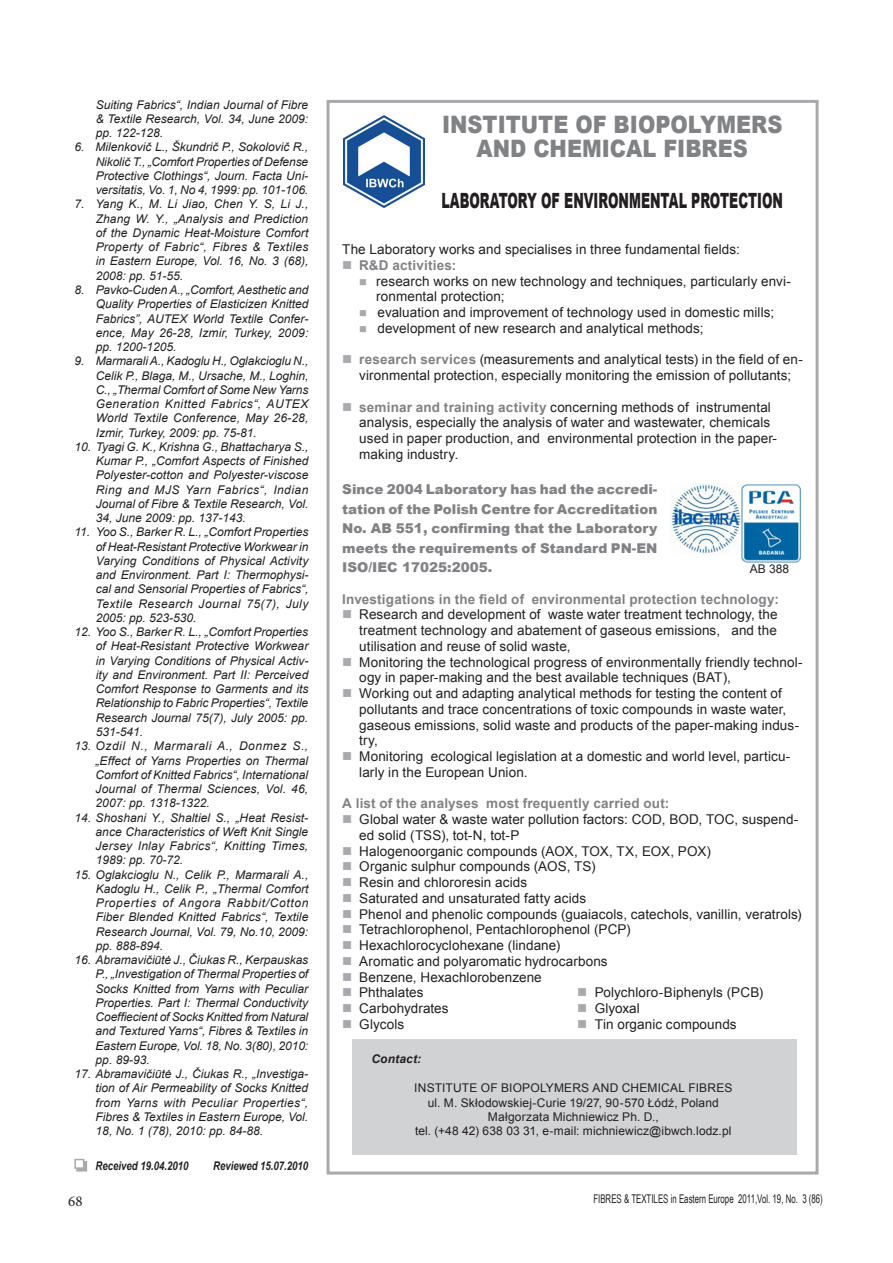
<style>
.page{position:relative;width:893px;height:1263px;background:#fff}
.page>*{position:absolute;margin:0;border:0;box-sizing:border-box;transform-origin:0 0}
.t1{font:900 24px/24px "Arial";color:#808285;text-align:center;scale:.87 1}
.t2{font:900 21px "Arial";color:#231f20;scale:.6 1}
.t3{font:15px "Minion Pro";color:#231f20}
.t4{font:13.5px/15.8px "Arial";letter-spacing:.005em;color:#231f20}
.t5{font:900 13.5px/19.5px "Arial";color:#808285;text-align:justify}
.t6{font:700 13.5px "Arial";letter-spacing:.015em;color:#808285}
.t7{font:italic 12px/14.2px "Arial";color:#231f20;text-align:justify}
.t8{font:12px/14.4px "Arial";letter-spacing:.015em;color:#231f20;text-align:center}
.t9{font:12px "Arial Narrow";color:#231f20;scale:.8 1}
.t10{font:italic 700 12px "Arial";color:#231f20;scale:.8 1}
.t11{font:italic 700 12px "Arial";color:#231f20}
.s1{color:#a8a9ad}
.s2{font-weight:700;color:#808285}
</style>
<div class="page">
<div style="left:76px;top:1161px;width:11px;height:10px;background:#a8a9ad"></div>
<div style="left:74px;top:1159px;width:10px;height:10px;background:#fff;border:2px solid #a8a9ad"></div>
<div style="left:352px;top:1039px;width:445px;height:115px;background:#d1d2d4"></div>
<img style="left:344px;top:116px;width:80px;height:92px">
<div style="left:327px;top:100px;width:492px;height:1074px;border:3px solid #a8a9ad"></div>
<img style="left:740px;top:484px;width:61px;height:79px">
<img style="left:671px;top:483px;width:69px;height:71px">
<p class="t7" style="left:96px;top:97px;width:214px">Suiting Fabrics“, Indian Journal of Fibre &amp; Textile Research, Vol. 34, June 2009: pp. 122-128.</p>
<p class="t7" style="left:96px;top:140px;width:214px;text-indent:-21px">6. Milenkovič L., Škundrič P., Sokolovič R., Nikolič T., „Comfort Properties of Defense Protective Clothings“, Journ. Facta Uni&shy;versitatis, Vo. 1, No 4, 1999: pp. 101-106.</p>
<p class="t7" style="left:96px;top:197px;width:214px;text-indent:-21px">7. Yang K., M. Li Jiao, Chen Y. S, Li J., Zhang W. Y., „Analysis and Prediction of the Dynamic Heat-Moisture Comfort Property of Fabric“, Fibres &amp; Textiles in Eastern Europe, Vol. 16, No. 3 (68), 2008: pp. 51-55.</p>
<p class="t7" style="left:96px;top:283px;width:214px;text-indent:-21px">8. Pavko-Cuden A., „Comfort, Aesthetic and Quality Properties of Elasticizen Knitted Fabrics”, AUTEX World Textile Confer&shy;ence, May 26-28, Izmir, Turkey, 2009: pp. 1200-1205.</p>
<p class="t7" style="left:96px;top:354px;width:214px;text-indent:-21px">9. Marmarali A., Kadoglu H., Oglakcioglu N., Celik P., Blaga, M., Ursache, M., Loghin, C., „Thermal Comfort of Some New Yarns Generation Knitted Fabrics“, AUTEX World Textile Conference, May 26-28, Izmir, Turkey, 2009: pp. 75-81.</p>
<p class="t7" style="left:96px;top:440px;width:214px;text-indent:-21px">10. Tyagi G. K., Krishna G., Bhattacharya S., Kumar P., „Comfort Aspects of Finished Polyester-cotton and Polyester-viscose Ring and MJS Yarn Fabrics“, Indian Journal of Fibre &amp; Textile Research, Vol.<br>34, June 2009: pp. 137-143.</p>
<p class="t7" style="left:96px;top:525px;width:214px;text-indent:-21px">11. Yoo S., Barker R. L., „Comfort Properties of Heat-Resistant Protective Workwear in Varying Conditions of Physical Activity and Environment. Part I: Thermophysi&shy;cal and Sensorial Properties of Fabrics“, Textile Research Journal 75(7), July 2005: pp. 523-530.</p>
<p class="t7" style="left:96px;top:625px;width:214px;text-indent:-21px">12. Yoo S., Barker R. L., „Comfort Properties of Heat-Resistant Protective Workwear in Varying Conditions of Physical Activ&shy;ity and Environment. Part II: Perceived Comfort Response to Garments and its Relationship to Fabric Properties“, Textile Research Journal 75(7), July 2005: pp.<br>531-541.</p>
<p class="t7" style="left:96px;top:739px;width:214px;text-indent:-21px">13. Ozdil N., Marmarali A., Donmez S., „Effect of Yarns Properties on Thermal Comfort of Knitted Fabrics“, International Journal of Thermal Sciences, Vol. 46, 2007: pp. 1318-1322.</p>
<p class="t7" style="left:96px;top:810px;width:214px;text-indent:-21px">14. Shoshani Y., Shaltiel S., „Heat Resist&shy;ance Characteristics of Weft Knit Single Jersey Inlay Fabrics“, Knitting Times, 1989: pp. 70-72.</p>
<p class="t7" style="left:96px;top:867px;width:214px;text-indent:-21px">15. Oglakcioglu N., Celik P., Marmarali A., Kadoglu H., Celik P., „Thermal Comfort Properties of Angora Rabbit/Cotton Fiber Blended Knitted Fabrics“, Textile Research Journal, Vol. 79, No.10, 2009: pp. 888-894.</p>
<p class="t7" style="left:96px;top:953px;width:214px;text-indent:-21px">16. Abramavičiūtė J., Čiukas R., Kerpauskas P., „Investigation of Thermal Properties of Socks Knitted from Yarns with Peculiar Properties. Part I: Thermal Conductivity Coeffiecient of Socks Knitted from Natural and Textured Yarns“, Fibres &amp; Textiles in Eastern Europe, Vol. 18, No. 3(80), 2010: pp. 89-93.</p>
<p class="t7" style="left:96px;top:1067px;width:214px;text-indent:-21px">17. Abramavičiūtė J., Čiukas R., „Investiga&shy;tion of Air Permeability of Socks Knitted from Yarns with Peculiar Properties“, Fibres &amp; Textiles in Eastern Europe, Vol.<br>18, No. 1 (78), 2010: pp. 84-88.</p>
<p class="t10" style="left:96px;top:1158px;width:118px">Received 19.04.2010</p>
<p class="t10" style="left:213px;top:1158px;width:120px">Reviewed 15.07.2010</p>
<h1 class="t1" style="left:442px;top:112px;width:393px">INSTITUTE OF BIOPOLYMERS<br>AND CHEMICAL FIBRES</h1>
<h2 class="t2" style="left:441px;top:185px;width:571px">LABORATORY OF ENVIRONMENTAL PROTECTION</h2>
<p class="t4" style="left:342px;top:242px;width:399px">The Laboratory works and specialises in three fundamental fields:</p>
<p class="t6" style="left:342px;top:256px;width:116px"><span class="s1">■</span> R&amp;D activities:</p>
<p class="t4" style="left:376px;top:273px;width:416px;text-indent:-17px"><span class="s1">■</span> research works on new technology and techniques, particularly envi&shy;ronmental protection;</p>
<p class="t4" style="left:359px;top:305px;width:416px"><span class="s1">■</span> evaluation and improvement of technology used in domestic mills;</p>
<p class="t4" style="left:359px;top:320px;width:346px"><span class="s1">■</span> development of new research and analytical methods;</p>
<p class="t4" style="left:342px;top:352px;width:462px;text-align:center"><span class="s1">■</span> <span class="s2">research services</span> (measurements and analytical tests) in the field of en&shy;vironmental protection, especially monitoring the emission of pollutants;</p>
<p class="t4" style="left:359px;top:399px;width:419px;text-indent:-17px"><span class="s1">■</span> <span class="s2">seminar and training activity</span> concerning methods of instrumental analysis, especially the analysis of water and wastewater, chemicals used in paper production, and environmental protection in the paper&shy;making industry.</p>
<p class="t5" style="left:342px;top:479px;width:317px">Since 2004 Laboratory has had the accredi&shy;tation of the Polish Centre for Accreditation No. AB 551, confirming that the Laboratory meets the requirements of Standard PN-EN ISO/IEC 17025:2005.</p>
<p class="t6" style="left:342px;top:590px;width:438px">Investigations in the field of environmental protection technology:</p>
<p class="t4" style="left:359px;top:607px;width:420px;text-align:justify;text-indent:-17px"><span class="s1">■</span> Research and development of waste water treatment technology, the treatment technology and abatement of gaseous emissions, and the utilisation and reuse of solid waste,</p>
<p class="t4" style="left:359px;top:654px;width:445px;text-indent:-17px"><span class="s1">■</span> Monitoring the technological progress of environmentally friendly technol&shy;ogy in paper-making and the best available techniques (BAT),</p>
<p class="t4" style="left:359px;top:686px;width:441px;text-indent:-17px"><span class="s1">■</span> Working out and adapting analytical methods for testing the content of pollutants and trace concentrations of toxic compounds in waste water, gaseous emissions, solid waste and products of the paper-making indus&shy;try,</p>
<p class="t4" style="left:359px;top:749px;width:433px;text-indent:-17px"><span class="s1">■</span> Monitoring ecological legislation at a domestic and world level, particu&shy;larly in the European Union.</p>
<p class="t6" style="left:342px;top:795px;width:329px">A list of the analyses most frequently carried out:</p>
<p class="t4" style="left:359px;top:812px;width:441px;text-indent:-17px"><span class="s1">■</span> Global water &amp; waste water pollution factors: COD, BOD, TOC, suspend&shy;ed solid (TSS), tot-N, tot-P</p>
<p class="t4" style="left:342px;top:843px;width:370px"><span class="s1">■</span> Halogenoorganic compounds (AOX, TOX, TX, EOX, POX)</p>
<p class="t4" style="left:342px;top:859px;width:255px"><span class="s1">■</span> Organic sulphur compounds (AOS, TS)</p>
<p class="t4" style="left:342px;top:875px;width:186px"><span class="s1">■</span> Resin and chlororesin acids</p>
<p class="t4" style="left:342px;top:890px;width:245px"><span class="s1">■</span> Saturated and unsaturated fatty acids</p>
<p class="t4" style="left:342px;top:906px;width:461px"><span class="s1">■</span> Phenol and phenolic compounds (guaiacols, catechols, vanillin, veratrols)</p>
<p class="t4" style="left:342px;top:922px;width:290px"><span class="s1">■</span> Tetrachlorophenol, Pentachlorophenol (PCP)</p>
<p class="t4" style="left:342px;top:938px;width:219px"><span class="s1">■</span> Hexachlorocyclohexane (lindane)</p>
<p class="t4" style="left:342px;top:953px;width:267px"><span class="s1">■</span> Aromatic and polyaromatic hydrocarbons</p>
<p class="t4" style="left:342px;top:969px;width:201px"><span class="s1">■</span> Benzene, Hexachlorobenzene</p>
<p class="t4" style="left:342px;top:985px;width:83px"><span class="s1">■</span> Phthalates</p>
<p class="t4" style="left:577px;top:985px;width:188px"><span class="s1">■</span> Polychloro-Biphenyls (PCB)</p>
<p class="t4" style="left:342px;top:1001px;width:108px"><span class="s1">■</span> Carbohydrates</p>
<p class="t4" style="left:577px;top:1001px;width:64px"><span class="s1">■</span> Glyoxal</p>
<p class="t4" style="left:342px;top:1016px;width:63px"><span class="s1">■</span> Glycols</p>
<p class="t4" style="left:577px;top:1016px;width:161px"><span class="s1">■</span> Tin organic compounds</p>
<p class="t11" style="left:371px;top:1051px;width:51px">Contact:</p>
<p class="t8" style="left:414px;top:1081px;width:320px">INSTITUTE OF BIOPOLYMERS AND CHEMICAL FIBRES ul. M. Skłodowskiej-Curie 19/27, 90-570 Łódź, Poland Małgorzata Michniewicz Ph. D.,<br>tel. (+48 42) 638 03 31, e-mail: michniewicz@ibwch.lodz.pl</p>
<p class="t8" style="left:750px;top:562px;width:41px">AB 388</p>
<p class="t3" style="left:68px;top:1191px;width:16px">68</p>
<p class="t9" style="left:593px;top:1190px;width:288px">FIBRES &amp; TEXTILES in Eastern Europe 2011,Vol. 19, No. 3 (86)</p>
</div>
